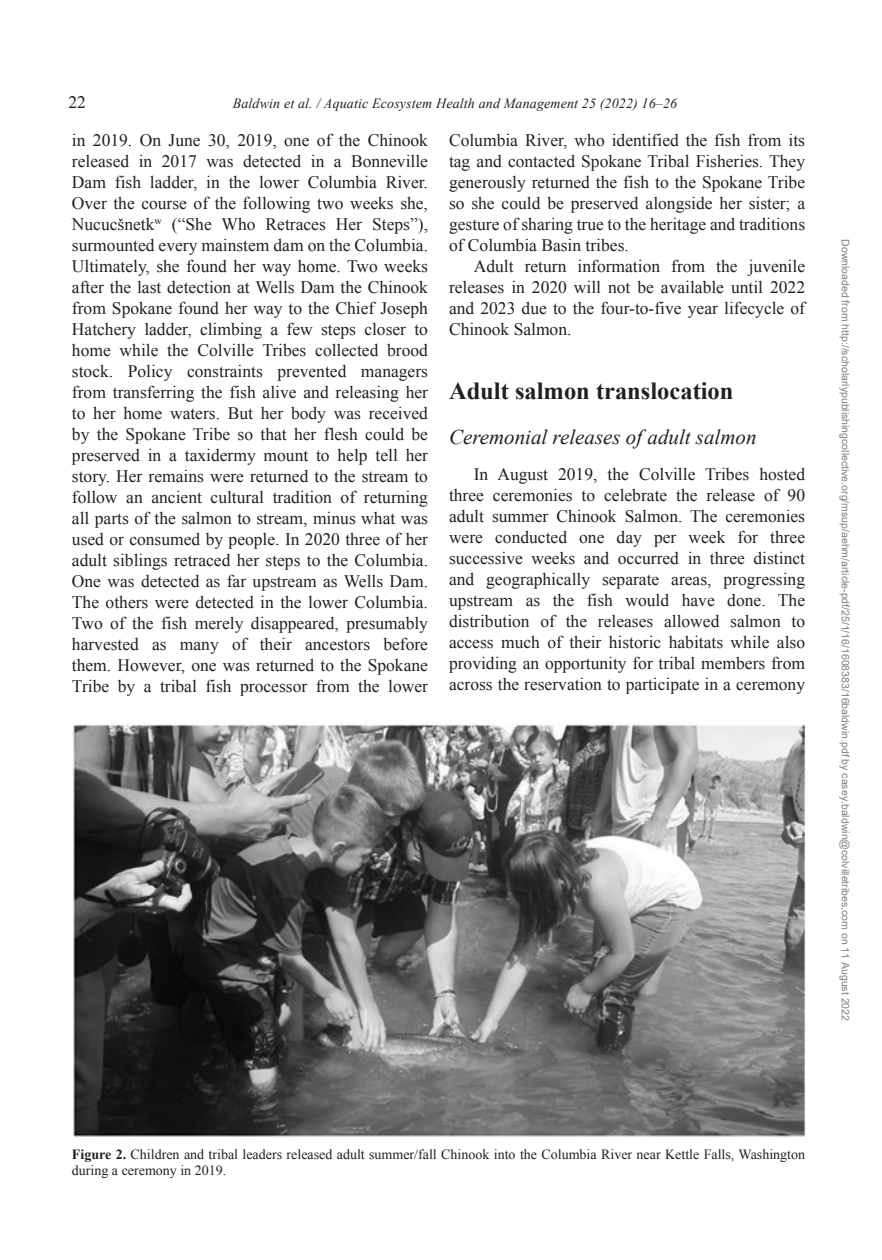
<style>
.page{position:relative;width:882px;height:1260px;background:#fff}
.page>*{position:absolute;margin:0;border:0;box-sizing:border-box;transform-origin:0 0}
._06_Level1{font:700 24.5px "Times New Roman";color:#231f20}
._06_Level2a{font:italic 21px "Times New Roman";color:#231f20}
._07_Indentpara{font:17.5px/21px "Times New Roman";color:#231f20;text-align:justify}
._07_Indentpara_botto{font:17.5px/21px "Times New Roman";color:#231f20;text-align:justify}
._11_Caption{font:14px/16.8px "Times New Roman";color:#231f20}
.t1{font:italic 14px "Times New Roman";letter-spacing:.01em;color:#231f20}
.t2{font:10.5px "Arial";color:#808080}
.s1{font-weight:700}
</style>
<div class="page">
<img style="left:73px;top:724px;width:732px;height:413px">
<p class="_07_Indentpara" style="left:68px;top:91px;width:19px">22</p>
<p class="t1" style="left:233px;top:94px;width:446px">Baldwin et al. / Aquatic Ecosystem Health and Management 25 (2022) 16–26</p>
<p class="_07_Indentpara" style="left:72px;top:129px;width:358px">in 2019. On June 30, 2019, one of the Chinook released in 2017 was detected in a Bonneville Dam fish ladder, in the lower Columbia River.<br>Over the course of the following two weeks she, Nucucšnetk<sup>w</sup> (“She Who Retraces Her Steps”), surmounted every mainstem dam on the Columbia.<br>Ultimately, she found her way home. Two weeks after the last detection at Wells Dam the Chinook from Spokane found her way to the Chief Joseph Hatchery ladder, climbing a few steps closer to home while the Colville Tribes collected brood stock. Policy constraints prevented managers from transferring the fish alive and releasing her to her home waters. But her body was received by the Spokane Tribe so that her flesh could be preserved in a taxidermy mount to help tell her story. Her remains were returned to the stream to follow an ancient cultural tradition of returning all parts of the salmon to stream, minus what was used or consumed by people. In 2020 three of her adult siblings retraced her steps to the Columbia.<br>One was detected as far upstream as Wells Dam.<br>The others were detected in the lower Columbia.<br>Two of the fish merely disappeared, presumably harvested as many of their ancestors before them. However, one was returned to the Spokane Tribe by a tribal fish processor from the lower</p>
<p class="_07_Indentpara" style="left:449px;top:129px;width:358px">Columbia River, who identified the fish from its tag and contacted Spokane Tribal Fisheries. They generously returned the fish to the Spokane Tribe so she could be preserved alongside her sister; a gesture of sharing true to the heritage and traditions of Columbia Basin tribes.</p>
<p class="_07_Indentpara_botto" style="left:449px;top:255px;width:358px;text-indent:25px">Adult return information from the juvenile releases in 2020 will not be available until 2022 and 2023 due to the four-to-five year lifecycle of Chinook Salmon.</p>
<p class="_06_Level1" style="left:449px;top:373px;width:286px">Adult salmon translocation</p>
<p class="_06_Level2a" style="left:449px;top:423px;width:309px">Ceremonial releases of adult salmon</p>
<p class="_07_Indentpara" style="left:449px;top:463px;width:358px;text-indent:25px">In August 2019, the Colville Tribes hosted three ceremonies to celebrate the release of 90 adult summer Chinook Salmon. The ceremonies were conducted one day per week for three successive weeks and occurred in three distinct and geographically separate areas, progressing upstream as the fish would have done. The distribution of the releases allowed salmon to access much of their historic habitats while also providing an opportunity for tribal members from across the reservation to participate in a ceremony</p>
<p class="t2" style="left:849px;top:239px;width:783px;rotate:90deg">Downloaded from http://scholarlypublishingcollective.org/msup/aehm/article-pdf/25/1/16/1608383/16baldwin.pdf by casey.baldwin@colvilletribes.com on 11 August 2022</p>
<p class="_11_Caption" style="left:72px;top:1145px;width:735px"><span class="s1">Figure 2.</span> Children and tribal leaders released adult summer/fall Chinook into the Columbia River near Kettle Falls, Washington during a ceremony in 2019.</p>
</div>
